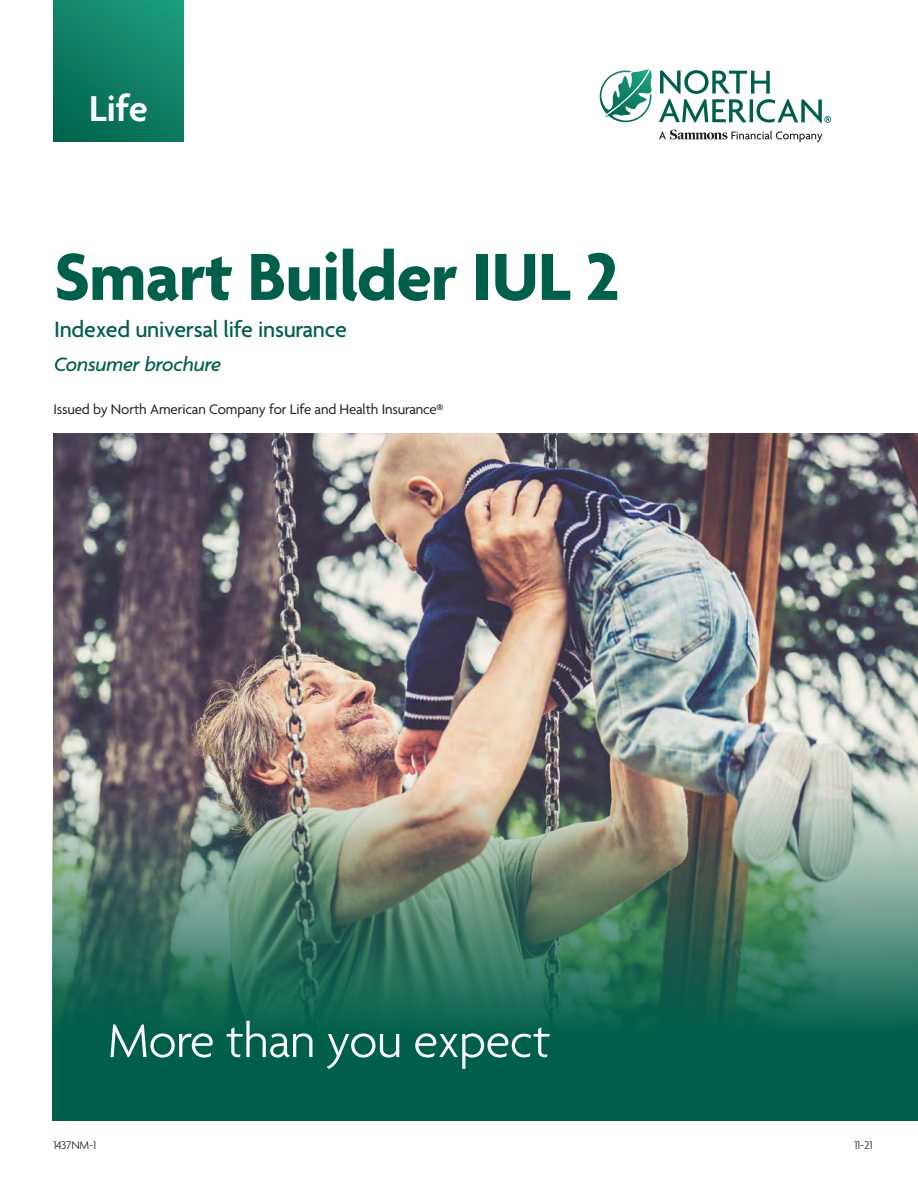
<style>
.page{position:relative;width:918px;height:1188px;background:#fff}
.page>*{position:absolute;margin:0;border:0;box-sizing:border-box;transform-origin:0 0}
.t1{font:700 72px "Agenda";letter-spacing:-.01em;color:#005f4a}
.Product_Tagline{font:300 51px "Agenda";letter-spacing:-.01em;color:#fff}
.t2{font:600 39px "Agenda";color:#fff}
.t3{font:500 24px "Agenda";letter-spacing:-.01em;color:#005f4a}
.t4{font:italic 500 21px "Agenda";letter-spacing:-.01em;color:#005f4a}
.t5{font:15px "Agenda";letter-spacing:-.01em;color:#231f20}
.t6{font:300 12px "Agenda";letter-spacing:-.01em;color:#231f20}
</style>
<div class="page">
<div style="left:53px;top:0;width:131px;height:141px;background:linear-gradient(to bottom,#189375,#066c55)"></div>
<img style="left:53px;top:434px;width:865px;height:349px">
<img style="left:53px;top:783px;width:865px;height:337px">
<svg style="left:600px;top:69px;width:52px;height:53px"></svg>
<svg style="left:659px;top:130px;width:163px;height:12px"></svg>
<svg style="left:659px;top:70px;width:172px;height:53px"></svg>
<h3 class="t2" style="left:89px;top:88px;width:60px">Life</h3>
<h1 class="t1" style="left:54px;top:238px;width:567px">Smart Builder IUL 2</h1>
<h3 class="t3" style="left:54px;top:316px;width:294px">Indexed universal life insurance</h3>
<h3 class="t4" style="left:54px;top:352px;width:169px">Consumer brochure</h3>
<p class="t5" style="left:53px;top:401px;width:391px">Issued by North American Company for Life and Health Insurance®</p>
<p class="Product_Tagline" style="left:108px;top:1013px;width:444px">More than you expect</p>
<p class="t6" style="left:53px;top:1138px;width:44px">1437NM-1</p>
<p class="t6" style="left:854px;top:1138px;width:20px">11-21</p>
</div>
